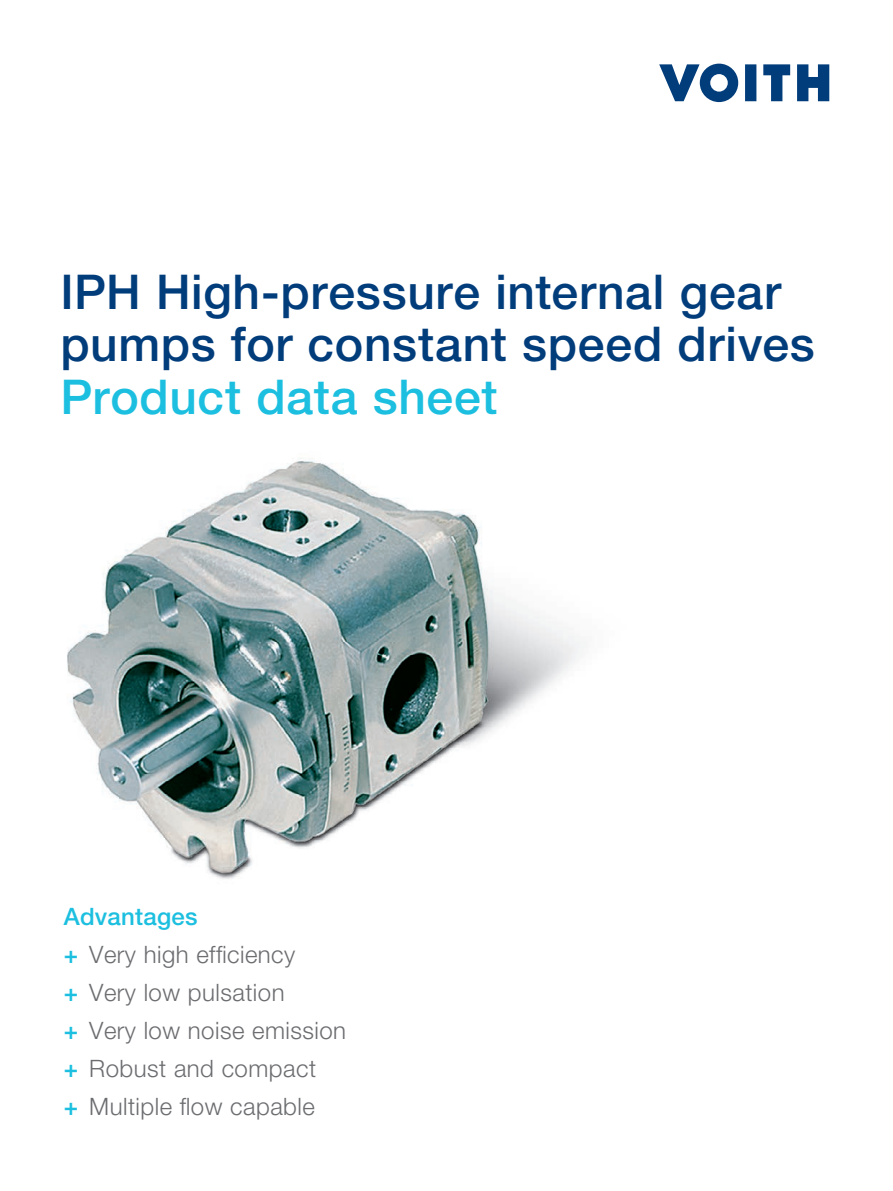
<style>
.page{position:relative;width:893px;height:1191px;background:#fff}
.page>*{position:absolute;margin:0;border:0;box-sizing:border-box;transform-origin:0 0}
.t1{font:500 48px/52.8px "Helvetica Neue LT Pro";letter-spacing:.015em;color:#013c7b}
.t2{font:500 48px "Helvetica Neue LT Pro";letter-spacing:.015em;color:#1cbfdf}
.t3{font:300 24px/38px "Helvetica Neue LT Pro";letter-spacing:.02em;color:#6c6d70}
.s1{font-weight:500;color:#1cbfdf}
</style>
<div class="page">
<img style="left:67px;top:458px;width:519px;height:421px">
<svg style="left:659px;top:64px;width:79px;height:38px"></svg>
<svg style="left:745px;top:64px;width:11px;height:37px"></svg>
<svg style="left:763px;top:64px;width:27px;height:37px"></svg>
<svg style="left:797px;top:64px;width:32px;height:37px"></svg>
<h1 class="t1" style="left:60px;top:265px;width:756px">IPH High-pressure internal gear pumps for constant speed drives</h1>
<h1 class="t2" style="left:60px;top:368px;width:439px">Product data sheet</h1>
<p class="t3" style="left:64px;top:897px;width:284px"><span class="s1">Advantages<br>+</span> Very high efficiency<br><span class="s1">+</span> Very low pulsation<br><span class="s1">+</span> Very low noise emission <span class="s1">+</span> Robust and compact<br><span class="s1">+</span> Multiple flow capable</p>
</div>
